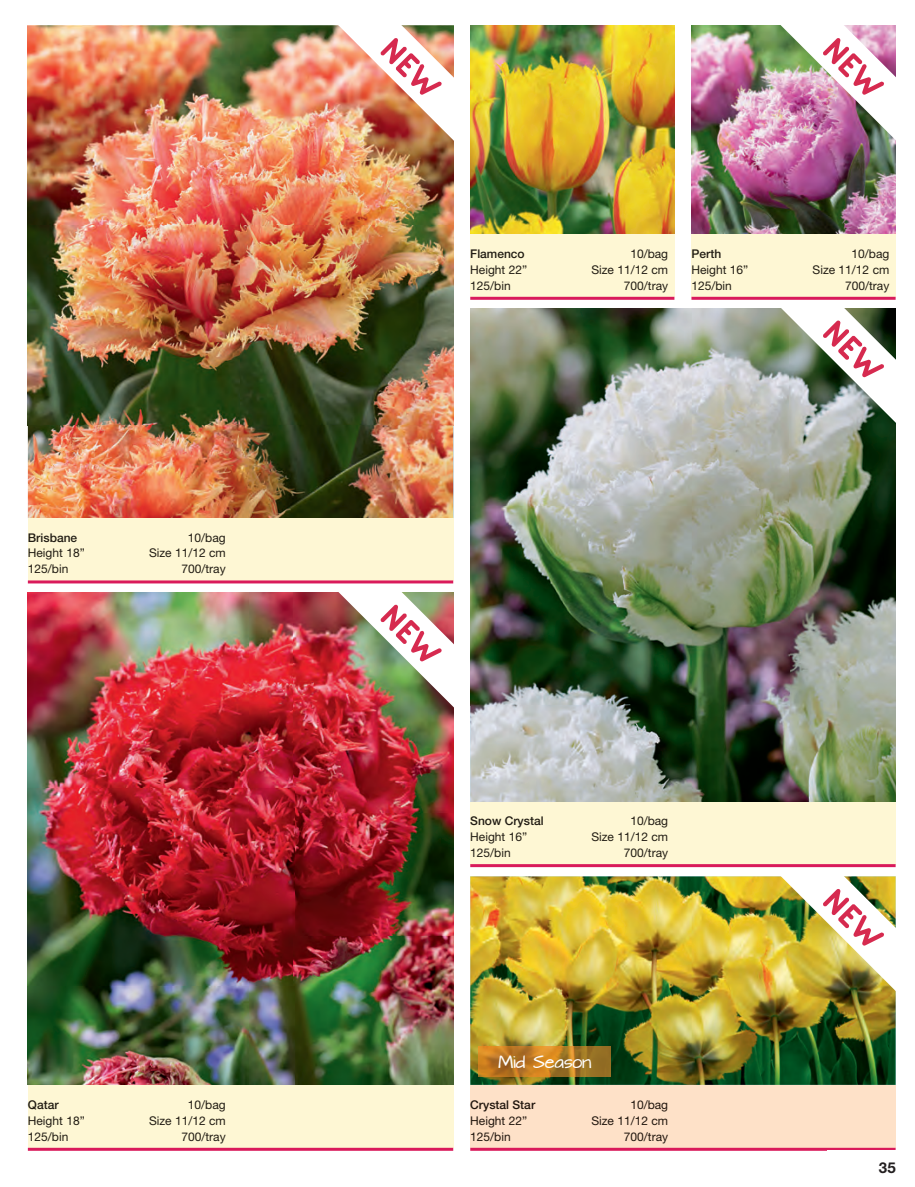
<style>
.page{position:relative;width:915px;height:1187px;background:#fff}
.page>*{position:absolute;margin:0;border:0;box-sizing:border-box;transform-origin:0 0}
.t1{font:900 16.5px "Helvetica Neue LT Std";color:#231f20}
.t2{font:15px "Architects Daughter";color:#fff}
.t3{font:700 15px "Helvetica Neue LT Std";color:#231f20}
.t4{font:12px "Helvetica Neue LT Std";color:#211c13}
.t5{font:12px "Helvetica Neue LT Std";color:#21160e}
.t6{font:500 12px "Helvetica Neue LT Std";color:#211c13}
.t7{font:500 12px "Helvetica Neue LT Std";color:#21160e}
</style>
<div class="page">
<img style="left:28px;top:592px;width:425px;height:492px">
<img style="left:470px;top:876px;width:425px;height:208px">
<img style="left:28px;top:26px;width:425px;height:492px">
<img style="left:470px;top:26px;width:204px;height:208px">
<img style="left:470px;top:308px;width:318px;height:494px">
<img style="left:788px;top:423px;width:107px;height:379px">
<img style="left:691px;top:26px;width:204px;height:208px">
<div style="left:28px;top:518px;width:425px;height:63px;background:#fef7d4"></div>
<hr style="left:28px;top:580px;width:425px;height:3px;background:#d91a5b">
<div style="left:28px;top:1084px;width:425px;height:63px;background:#fef7d4"></div>
<hr style="left:28px;top:1147px;width:425px;height:3px;background:#d91a5b">
<div style="left:470px;top:234px;width:204px;height:63px;background:#fef7d4"></div>
<hr style="left:470px;top:297px;width:204px;height:3px;background:#d91a5b">
<div style="left:470px;top:802px;width:425px;height:63px;background:#fef7d4"></div>
<hr style="left:470px;top:864px;width:425px;height:3px;background:#d91a5b">
<div style="left:470px;top:1084px;width:425px;height:63px;background:#fee1c8"></div>
<hr style="left:470px;top:1147px;width:425px;height:3px;background:#d91a5b">
<div style="left:691px;top:234px;width:204px;height:63px;background:#fef7d4"></div>
<hr style="left:691px;top:297px;width:204px;height:3px;background:#d91a5b">
<img style="left:478px;top:1046px;width:132px;height:30px">
<img style="left:780px;top:876px;width:115px;height:115px">
<svg style="left:780px;top:308px;width:115px;height:115px"></svg>
<img style="left:338px;top:592px;width:115px;height:115px">
<img style="left:338px;top:26px;width:115px;height:114px">
<img style="left:780px;top:26px;width:115px;height:114px">
<p class="t6" style="left:28px;top:530px;width:51px">Brisbane</p>
<p class="t4" style="left:188px;top:530px;width:39px">10/bag</p>
<p class="t4" style="left:28px;top:546px;width:58px">Height 18”</p>
<p class="t4" style="left:149px;top:546px;width:78px">Size 11/12 cm</p>
<p class="t4" style="left:28px;top:561px;width:42px">125/bin</p>
<p class="t4" style="left:181px;top:561px;width:46px">700/tray</p>
<p class="t6" style="left:28px;top:1097px;width:32px">Qatar</p>
<p class="t4" style="left:188px;top:1097px;width:39px">10/bag</p>
<p class="t4" style="left:28px;top:1113px;width:58px">Height 18”</p>
<p class="t4" style="left:149px;top:1113px;width:78px">Size 11/12 cm</p>
<p class="t4" style="left:28px;top:1128px;width:42px">125/bin</p>
<p class="t4" style="left:181px;top:1128px;width:46px">700/tray</p>
<p class="t6" style="left:470px;top:246px;width:56px">Flamenco</p>
<p class="t4" style="left:630px;top:246px;width:39px">10/bag</p>
<p class="t4" style="left:470px;top:262px;width:58px">Height 22”</p>
<p class="t4" style="left:591px;top:262px;width:78px">Size 11/12 cm</p>
<p class="t4" style="left:470px;top:278px;width:42px">125/bin</p>
<p class="t4" style="left:623px;top:278px;width:46px">700/tray</p>
<p class="t6" style="left:691px;top:246px;width:31px">Perth</p>
<p class="t4" style="left:851px;top:246px;width:39px">10/bag</p>
<p class="t4" style="left:691px;top:262px;width:58px">Height 16”</p>
<p class="t4" style="left:812px;top:262px;width:78px">Size 11/12 cm</p>
<p class="t4" style="left:691px;top:278px;width:42px">125/bin</p>
<p class="t4" style="left:844px;top:278px;width:46px">700/tray</p>
<p class="t6" style="left:470px;top:813px;width:75px">Snow Crystal</p>
<p class="t4" style="left:630px;top:813px;width:39px">10/bag</p>
<p class="t4" style="left:470px;top:829px;width:58px">Height 16”</p>
<p class="t4" style="left:591px;top:829px;width:78px">Size 11/12 cm</p>
<p class="t4" style="left:470px;top:845px;width:42px">125/bin</p>
<p class="t4" style="left:623px;top:845px;width:46px">700/tray</p>
<p class="t2" style="left:498px;top:1051px;width:95px">Mid Season</p>
<p class="t7" style="left:470px;top:1097px;width:66px">Crystal Star</p>
<p class="t5" style="left:630px;top:1097px;width:39px">10/bag</p>
<p class="t5" style="left:470px;top:1113px;width:58px">Height 22”</p>
<p class="t5" style="left:591px;top:1113px;width:78px">Size 11/12 cm</p>
<p class="t5" style="left:470px;top:1128px;width:42px">125/bin</p>
<p class="t5" style="left:623px;top:1128px;width:46px">700/tray</p>
<p class="t1" style="left:873px;top:1150px;width:24px">35</p>
<p class="t3" style="left:878px;top:1158px;width:19px">35</p>
</div>
